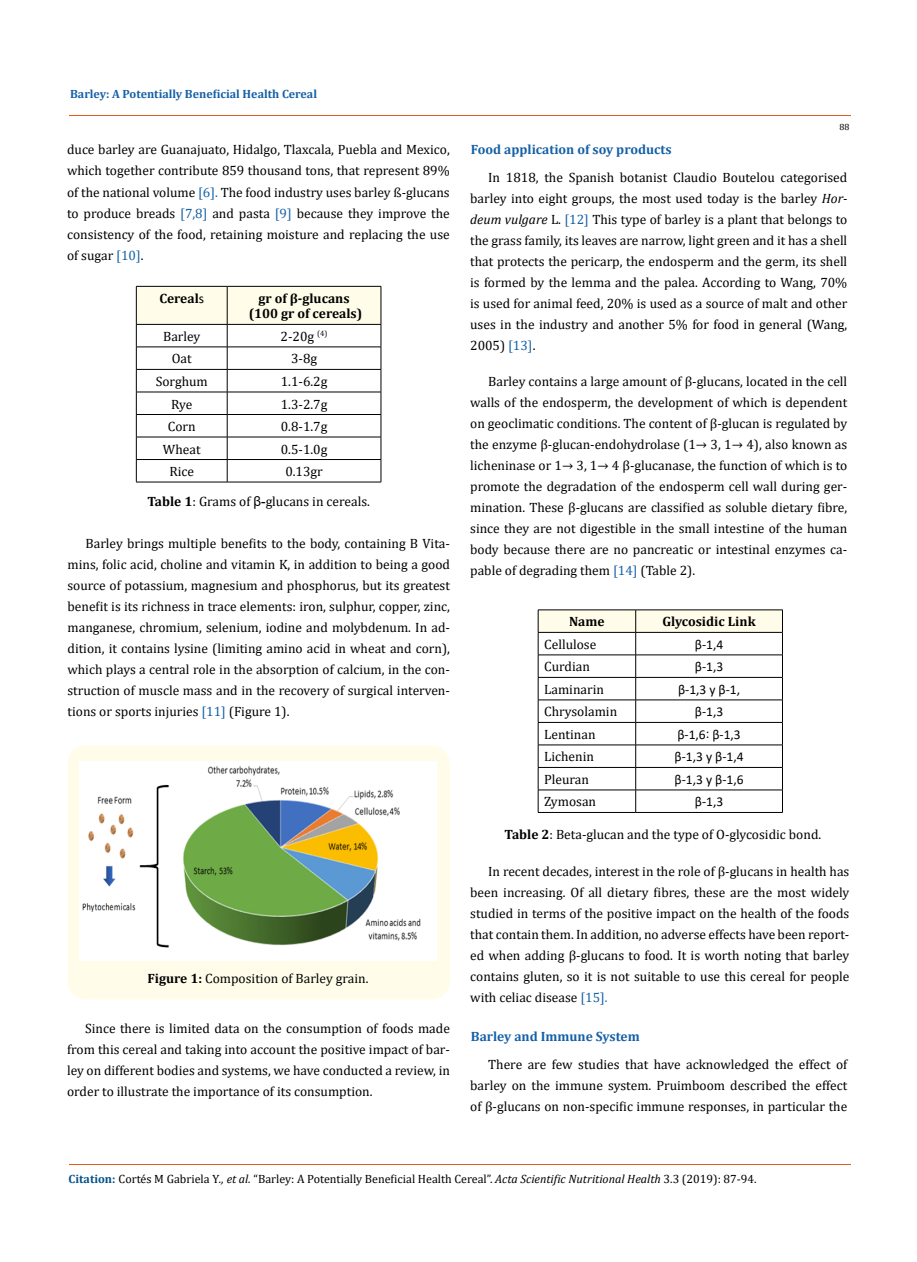
<style>
.page{position:relative;width:917px;height:1262px;background:#fff}
.page>*{position:absolute;margin:0;border:0;box-sizing:border-box;transform-origin:0 0}
.t1{font:13.5px/21px "Cambria";color:#000;text-align:justify}
.t2{font:13.5px "Calibri";color:#000}
.t3{font:700 13.5px/15.5px "Cambria";color:#000;text-align:center}
.t4{font:700 13.5px "Cambria";color:#1560a6}
.t5{font:12px "Cambria";color:#000}
.t6{font:700 12px "Cambria";color:#1560a6}
.t7{font:9px "Cambria";color:#000}
.s1{color:#1560a6}
.s2{font-family:"Calibri";font-weight:400}
.s3{font-weight:700}
.s4{font-family:"Arial"}
.s5{font-style:italic}
.s6{font-weight:700;color:#035089}
</style>
<div class="page">
<hr style="left:69px;top:1164px;width:782px;height:1px;background:#e05d1a">
<hr style="left:69px;top:115px;width:781px;height:1px;background:#e05d1a">
<svg style="left:136px;top:286px;width:246px;height:196px"></svg>
<hr style="left:136px;top:482px;width:91px;height:1px;background:#000">
<hr style="left:227px;top:482px;width:154px;height:1px;background:#000">
<div style="left:67px;top:745px;width:383px;height:254px;background:#fffde9;border-radius:18px"></div>
<img style="left:79px;top:761px;width:357px;height:199px">
<hr style="left:538px;top:609px;width:97px;height:1px;background:#000">
<hr style="left:635px;top:609px;width:147px;height:1px;background:#000">
<svg style="left:538px;top:610px;width:245px;height:202px"></svg>
<hr style="left:538px;top:812px;width:97px;height:1px;background:#000">
<hr style="left:635px;top:812px;width:147px;height:1px;background:#000">
<p class="t6" style="left:70px;top:86px;width:248px">Barley: A Potentially Beneficial Health Cereal</p>
<p class="t7" style="left:839px;top:121px;width:11px">88</p>
<p class="t1" style="left:67px;top:139px;width:384px">duce barley are Guanajuato, Hidalgo, Tlaxcala, Puebla and Mexico,</p>
<p class="t4" style="left:471px;top:140px;width:202px">Food application of soy products</p>
<p class="t1" style="left:67px;top:160px;width:384px">which together contribute 859 thousand tons, that represent 89% of the national volume <span class="s1">[6].</span> The food industry uses barley ß-glucans to produce breads <span class="s1">[7,8]</span> and pasta <span class="s1">[9]</span> because they improve the consistency of the food, retaining moisture and replacing the use of sugar <span class="s1">[10]</span>.</p>
<p class="t3" style="left:159px;top:290px;width:46px">Cereal<span class="s2">s</span></p>
<p class="t3" style="left:249px;top:290px;width:115px">gr of β-glucans (100 gr of cereals)</p>
<p class="t1" style="left:163px;top:326px;width:39px">Barley</p>
<p class="t1" style="left:280px;top:326px;width:48px">2-20g <sup>(4)</sup></p>
<p class="t1" style="left:172px;top:348px;width:21px">Oat</p>
<p class="t1" style="left:291px;top:348px;width:28px">3-8g</p>
<p class="t1" style="left:156px;top:371px;width:54px">Sorghum</p>
<p class="t1" style="left:281px;top:371px;width:48px">1.1-6.2g</p>
<p class="t1" style="left:171px;top:393px;width:23px">Rye</p>
<p class="t1" style="left:281px;top:393px;width:48px">1.3-2.7g</p>
<p class="t1" style="left:168px;top:416px;width:29px">Corn</p>
<p class="t1" style="left:281px;top:416px;width:48px">0.8-1.7g</p>
<p class="t1" style="left:163px;top:438px;width:39px">Wheat</p>
<p class="t1" style="left:281px;top:438px;width:48px">0.5-1.0g</p>
<p class="t1" style="left:169px;top:461px;width:26px">Rice</p>
<p class="t1" style="left:285px;top:461px;width:39px">0.13gr</p>
<p class="t1" style="left:147px;top:491px;width:224px"><span class="s3">Table 1</span>: Grams of <span class="s4">β-</span>glucans in cereals.</p>
<p class="t1" style="left:470px;top:167px;width:378px;text-indent:18px">In 1818, the Spanish botanist Claudio Boutelou categorised barley into eight groups, the most used today is the barley <span class="s5">Hor&shy;deum vulgare</span> L. <span class="s1">[12]</span> This type of barley is a plant that belongs to the grass family, its leaves are narrow, light green and it has a shell that protects the pericarp, the endosperm and the germ, its shell is formed by the lemma and the palea. According to Wang, 70% is used for animal feed, 20% is used as a source of malt and other uses in the industry and another 5% for food in general (Wang, 2005) <span class="s1">[13]</span>.</p>
<p class="t1" style="left:470px;top:371px;width:378px;text-indent:18px">Barley contains a large amount of β-glucans, located in the cell walls of the endosperm, the development of which is dependent on geoclimatic conditions. The content of β-glucan is regulated by the enzyme β-glucan-endohydrolase (1→ 3, 1→ 4), also known as licheninase or 1→ 3, 1→ 4 β-glucanase, the function of which is to promote the degradation of the endosperm cell wall during ger&shy;mination. These β-glucans are classified as soluble dietary fibre, since they are not digestible in the small intestine of the human body because there are no pancreatic or intestinal enzymes ca&shy;pable of degrading them <span class="s1">[14]</span> (Table 2).</p>
<p class="t3" style="left:569px;top:613px;width:37px">Name</p>
<p class="t3" style="left:662px;top:613px;width:95px">Glycosidic Link</p>
<p class="t1" style="left:544px;top:633px;width:54px">Cellulose</p>
<p class="t2" style="left:695px;top:634px;width:30px">β-1,4</p>
<p class="t1" style="left:544px;top:656px;width:47px">Curdian</p>
<p class="t2" style="left:695px;top:657px;width:30px">β-1,3</p>
<p class="t1" style="left:544px;top:678px;width:61px">Laminarin</p>
<p class="t2" style="left:678px;top:679px;width:64px">β-1,3 y β-1,</p>
<p class="t1" style="left:544px;top:701px;width:75px">Chrysolamin</p>
<p class="t2" style="left:695px;top:702px;width:30px">β-1,3</p>
<p class="t1" style="left:544px;top:724px;width:53px">Lentinan</p>
<p class="t2" style="left:677px;top:725px;width:65px">β-1,6: β-1,3</p>
<p class="t1" style="left:544px;top:746px;width:51px">Lichenin</p>
<p class="t2" style="left:674px;top:747px;width:70px">β-1,3 y β-1,4</p>
<p class="t1" style="left:544px;top:769px;width:46px">Pleuran</p>
<p class="t2" style="left:674px;top:769px;width:70px">β-1,3 y β-1,6</p>
<p class="t1" style="left:544px;top:791px;width:53px">Zymosan</p>
<p class="t2" style="left:695px;top:792px;width:30px">β-1,3</p>
<p class="t1" style="left:504px;top:823px;width:318px"><span class="s3">Table 2</span>: Beta-glucan and the type of O-glycosidic bond.</p>
<p class="t1" style="left:470px;top:861px;width:381px;text-indent:18px">In recent decades, interest in the role of β-glucans in health has been increasing. Of all dietary fibres, these are the most widely studied in terms of the positive impact on the health of the foods that contain them. In addition, no adverse effects have been report&shy;ed when adding β-glucans to food. It is worth noting that barley contains gluten, so it is not suitable to use this cereal for people with celiac disease <span class="s1">[15].</span></p>
<p class="t4" style="left:471px;top:1027px;width:170px">Barley and Immune System</p>
<p class="t1" style="left:470px;top:1054px;width:378px;text-indent:18px">There are few studies that have acknowledged the effect of barley on the immune system. Pruimboom described the effect of β-glucans on non-specific immune responses, in particular the</p>
<p class="t1" style="left:67px;top:532px;width:384px;text-indent:18px">Barley brings multiple benefits to the body, containing B Vita&shy;mins, folic acid, choline and vitamin K, in addition to being a good source of potassium, magnesium and phosphorus, but its greatest benefit is its richness in trace elements: iron, sulphur, copper, zinc, manganese, chromium, selenium, iodine and molybdenum. In ad&shy;dition, it contains lysine (limiting amino acid in wheat and corn), which plays a central role in the absorption of calcium, in the con&shy;struction of muscle mass and in the recovery of surgical interven&shy;tions or sports injuries <span class="s1">[11]</span> (Figure 1).</p>
<p class="t1" style="left:147px;top:967px;width:223px"><span class="s3">Figure 1:</span> Composition of Barley grain.</p>
<p class="t1" style="left:67px;top:1017px;width:384px;text-indent:18px">Since there is limited data on the consumption of foods made from this cereal and taking into account the positive impact of bar&shy;ley on different bodies and systems, we have conducted a review, in order to illustrate the importance of its consumption.</p>
<p class="t5" style="left:69px;top:1171px;width:689px"><span class="s6">Citation:</span> Cortés M Gabriela Y<span class="s5">., et al.</span> “Barley: A Potentially Beneficial Health Cereal”. <span class="s5">Acta Scientific Nutritional Health</span> 3.3 (2019): 87-94.</p>
</div>
